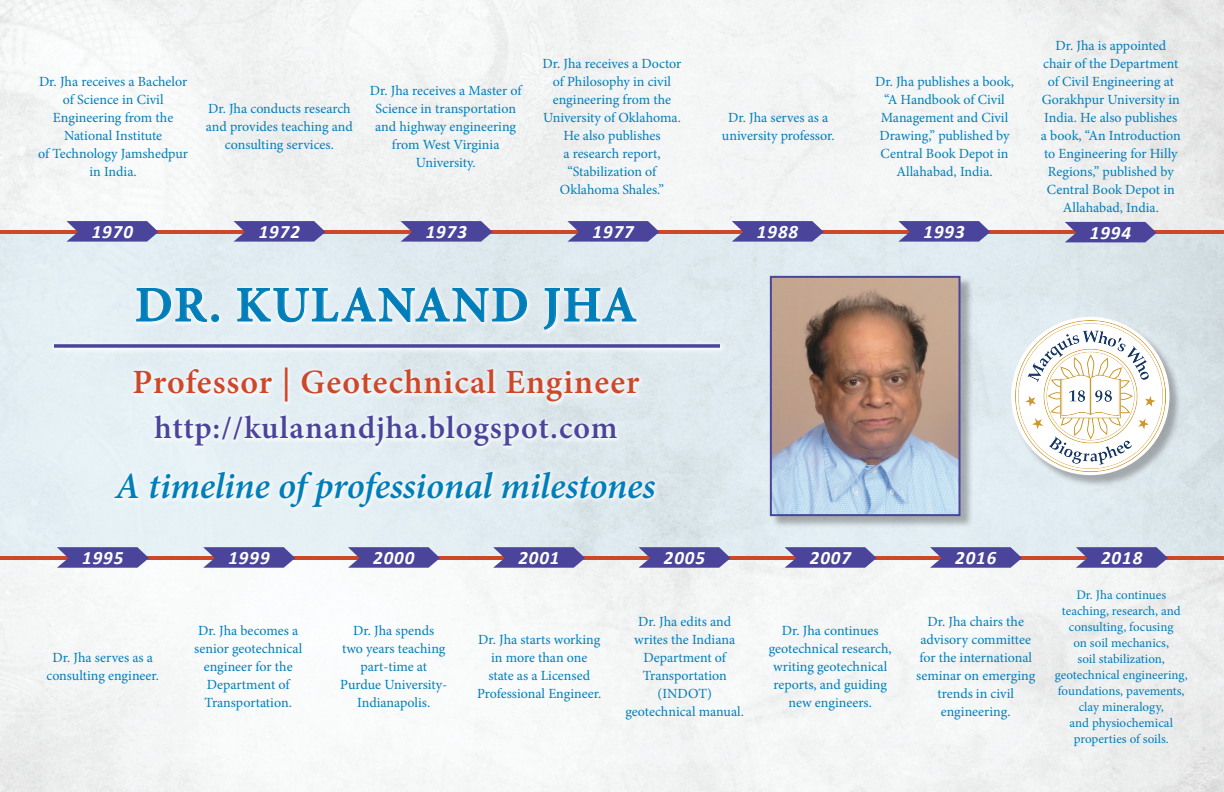
<style>
.page{position:relative;width:1224px;height:792px;background:#fff}
.page>*{position:absolute;margin:0;border:0;box-sizing:border-box;transform-origin:0 0}
.t1{font:600 50px "Minion Pro";letter-spacing:.04em;color:#007eba}
.t2{font:italic 600 37.1px "Minion Pro";letter-spacing:-.005em;color:#007eba}
.t3{font:600 34px "Minion Pro";letter-spacing:.03em;color:#cd4829}
.t4{font:600 32px "Minion Pro";letter-spacing:.03em;color:#4a449b}
.t5{font:italic 700 18.9px "Calibri";letter-spacing:.05em;color:#fff}
.t6{font:14px/18px "Minion Pro";color:#007eba;text-align:center}
.t7{font:13px/16px "Minion Pro";color:#007eba;text-align:center}
</style>
<div class="page">
<div style="left:0;top:232px;width:1224px;height:326px;background:#e0ebf1"></div>
<hr style="left:0;top:556px;width:1224px;height:4px;background:#cd4829">
<hr style="left:0;top:230px;width:1224px;height:4px;background:#cd4829">
<svg style="left:66px;top:221px;width:92px;height:21px;background:#6059a3"></svg>
<svg style="left:57px;top:547px;width:92px;height:21px;background:#6159a3"></svg>
<svg style="left:234px;top:221px;width:92px;height:21px;background:#6058a2"></svg>
<svg style="left:203px;top:547px;width:92px;height:21px;background:#6159a3"></svg>
<svg style="left:401px;top:221px;width:92px;height:21px;background:#5f58a2"></svg>
<svg style="left:348px;top:547px;width:92px;height:21px;background:#6059a3"></svg>
<svg style="left:567px;top:221px;width:92px;height:21px;background:#6058a2"></svg>
<svg style="left:493px;top:547px;width:92px;height:21px;background:#6058a2"></svg>
<svg style="left:732px;top:221px;width:92px;height:21px;background:#6058a2"></svg>
<svg style="left:639px;top:547px;width:92px;height:21px;background:#6058a2"></svg>
<svg style="left:898px;top:221px;width:92px;height:21px;background:#6058a2"></svg>
<svg style="left:785px;top:547px;width:92px;height:21px;background:#6059a3"></svg>
<svg style="left:1065px;top:222px;width:92px;height:20px;background:#5c54a0"></svg>
<svg style="left:930px;top:547px;width:92px;height:21px;background:#6059a3"></svg>
<svg style="left:1076px;top:547px;width:92px;height:21px;background:#6058a2"></svg>
<svg style="left:136px;top:288px;width:72px;height:34px"></svg>
<div style="left:211px;top:314px;width:8px;height:8px;border:1px solid #007eba;border-radius:50%"></div>
<svg style="left:237px;top:287px;width:290px;height:36px"></svg>
<svg style="left:543px;top:287px;width:94px;height:43px"></svg>
<div style="left:130px;top:364px;width:515px;height:44px;background:#fff;opacity:.75"></div>
<div style="left:151px;top:412px;width:471px;height:41px;background:#fff;opacity:.75"></div>
<div style="left:111px;top:468px;width:550px;height:45px;background:#fff;opacity:.75"></div>
<div style="left:1013px;top:318px;width:169px;height:170px;background:#231f20;opacity:.33"></div>
<svg style="left:1011px;top:317px;width:159px;height:158px"></svg>
<img style="left:1015px;top:321px;width:151px;height:150px">
<div style="left:771px;top:277px;width:202px;height:252px;background:#231f20;opacity:.33"></div>
<img style="left:773px;top:279px;width:185px;height:234px">
<div style="left:770px;top:276px;width:191px;height:240px;border:2px solid #4a449b"></div>
<div style="left:49px;top:340px;width:677px;height:15px;background:#e7f0f4"></div>
<svg style="left:54px;top:344px;width:666px;height:4px;background:#5e59a6"></svg>
<p class="t6" style="left:38px;top:73px;width:151px">Dr. Jha receives a Bachelor of Science in Civil<br>Engineering from the<br>National Institute<br>of Technology Jamshedpur in India.</p>
<p class="t6" style="left:206px;top:100px;width:148px">Dr. Jha conducts research and provides teaching and consulting services.</p>
<p class="t6" style="left:370px;top:82px;width:153px">Dr. Jha receives a Master of<br>Science in transportation and highway engineering from West Virginia<br>University.</p>
<p class="t6" style="left:543px;top:55px;width:140px">Dr. Jha receives a Doctor of Philosophy in civil engineering from the<br>University of Oklahoma.<br>He also publishes<br>a research report, “Stabilization of<br>Oklahoma Shales.”</p>
<p class="t6" style="left:722px;top:109px;width:114px">Dr. Jha serves as a university professor.</p>
<p class="t6" style="left:875px;top:73px;width:140px">Dr. Jha publishes a book, “A Handbook of Civil<br>Management and Civil<br>Drawing,” published by<br>Central Book Depot in<br>Allahabad, India.</p>
<p class="t6" style="left:1041px;top:37px;width:142px">Dr. Jha is appointed chair of the Department of Civil Engineering at<br>Gorakhpur University in<br>India. He also publishes a book, “An Introduction to Engineering for Hilly<br>Regions,” published by<br>Central Book Depot in<br>Allahabad, India.</p>
<h3 class="t5" style="left:92px;top:219px;width:43px">1970</h3>
<h3 class="t5" style="left:259px;top:219px;width:43px">1972</h3>
<h3 class="t5" style="left:426px;top:219px;width:43px">1973</h3>
<h3 class="t5" style="left:593px;top:219px;width:43px">1977</h3>
<h3 class="t5" style="left:757px;top:219px;width:43px">1988</h3>
<h3 class="t5" style="left:924px;top:219px;width:43px">1993</h3>
<h3 class="t5" style="left:1090px;top:220px;width:43px">1994</h3>
<h1 class="t1" style="left:135px;top:270px;width:503px">DR. KULANAND JHA</h1>
<h3 class="t3" style="left:133px;top:359px;width:508px">Professor | Geotechnical Engineer</h3>
<h3 class="t4" style="left:155px;top:406px;width:464px">http://kulanandjha.blogspot.com</h3>
<h2 class="t2" style="left:115px;top:460px;width:542px">A timeline of professional milestones</h2>
<h3 class="t5" style="left:82px;top:546px;width:43px">1995</h3>
<h3 class="t5" style="left:228px;top:546px;width:43px">1999</h3>
<h3 class="t5" style="left:373px;top:546px;width:43px">2000</h3>
<h3 class="t5" style="left:518px;top:546px;width:43px">2001</h3>
<h3 class="t5" style="left:664px;top:546px;width:43px">2005</h3>
<h3 class="t5" style="left:810px;top:546px;width:43px">2007</h3>
<h3 class="t5" style="left:955px;top:546px;width:43px">2016</h3>
<h3 class="t5" style="left:1101px;top:546px;width:43px">2018</h3>
<p class="t6" style="left:46px;top:649px;width:114px">Dr. Jha serves as a consulting engineer.</p>
<p class="t6" style="left:194px;top:622px;width:110px">Dr. Jha becomes a senior geotechnical engineer for the<br>Department of<br>Transportation.</p>
<p class="t6" style="left:340px;top:622px;width:109px">Dr. Jha spends<br>two years teaching part-time at<br>Purdue University-<br>Indianapolis.</p>
<p class="t6" style="left:477px;top:631px;width:126px">Dr. Jha starts working in more than one state as a Licensed<br>Professional Engineer.</p>
<p class="t6" style="left:626px;top:613px;width:120px">Dr. Jha edits and writes the Indiana<br>Department of<br>Transportation (INDOT) geotechnical manual.</p>
<p class="t6" style="left:769px;top:622px;width:125px">Dr. Jha continues geotechnical research, writing geotechnical reports, and guiding new engineers.</p>
<p class="t6" style="left:916px;top:613px;width:121px">Dr. Jha chairs the advisory committee for the international seminar on emerging trends in civil engineering.</p>
<p class="t7" style="left:1055px;top:587px;width:134px">Dr. Jha continues teaching, research, and consulting, focusing<br>on soil mechanics,<br>soil stabilization, geotechnical engineering, foundations, pavements, clay mineralogy,<br>and physiochemical properties of soils.</p>
</div>
